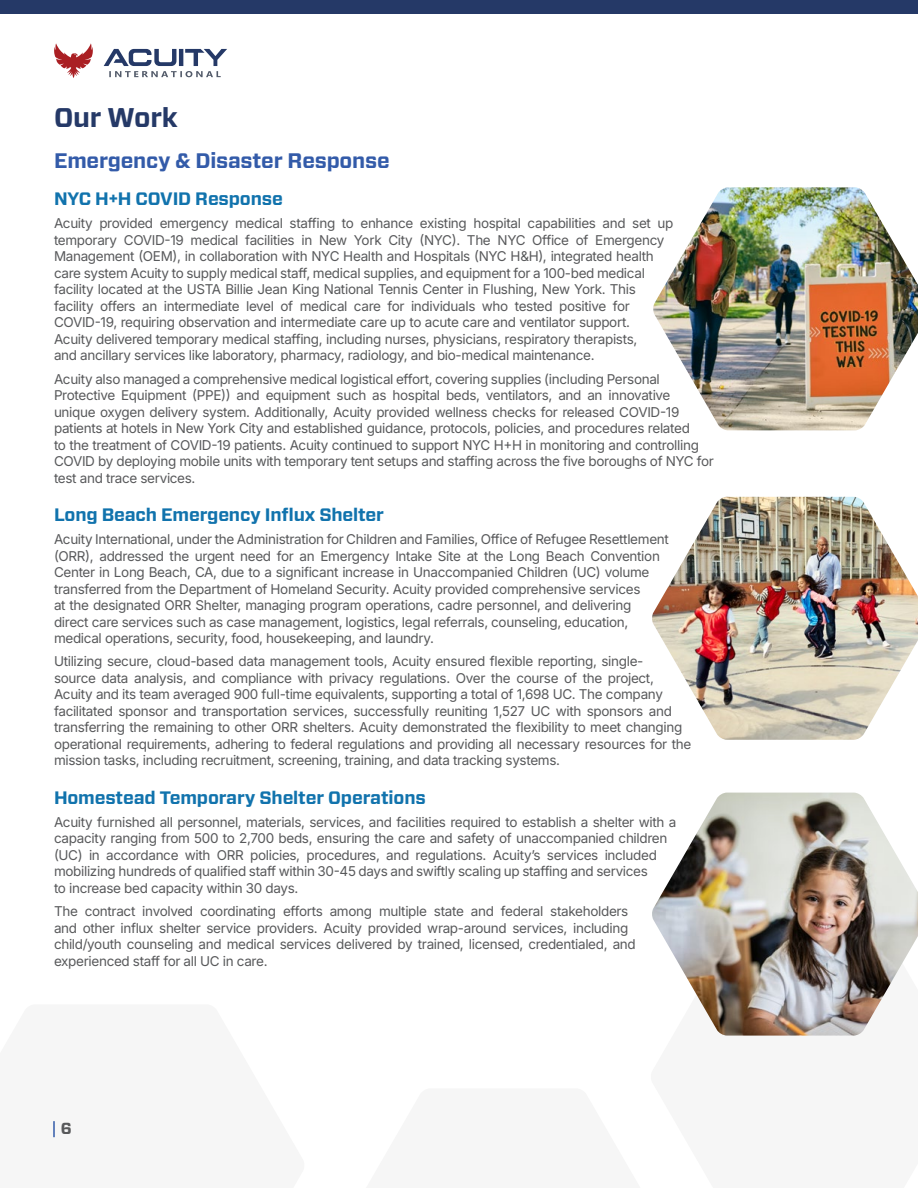
<style>
.page{position:relative;width:918px;height:1188px;background:#fff}
.page>*{position:absolute;margin:0;border:0;box-sizing:border-box;transform-origin:0 0}
.t1{font:700 27px "Forza";letter-spacing:-.01em;color:#253967}
.t2{font:700 21px "Forza";letter-spacing:-.01em;color:#335ba9}
.t3{font:700 18px "Forza";letter-spacing:-.01em;color:#1173ad}
.t4{font:700 16.05px "Forza";color:#58595b}
.t5{font:13.5px/16.5px "Inter";letter-spacing:-.025em;color:#58595b}
</style>
<div class="page">
<img style="left:652px;top:793px;width:266px;height:243px">
<img style="left:653px;top:187px;width:265px;height:243px">
<img style="left:652px;top:497px;width:266px;height:243px">
<div style="left:0;top:0;width:918px;height:14px;background:#253967"></div>
<svg style="left:53px;top:1121px;width:2px;height:16px"></svg>
<svg style="left:54px;top:43px;width:39px;height:35px"></svg>
<svg style="left:104px;top:49px;width:123px;height:28px"></svg>
<h1 class="t1" style="left:54px;top:99px;width:125px">Our Work</h1>
<h2 class="t2" style="left:54px;top:147px;width:337px">Emergency &amp; Disaster Response</h2>
<h3 class="t3" style="left:54px;top:187px;width:230px">NYC H+H COVID Response</h3>
<p class="t5" style="left:54px;top:215px;width:621px">Acuity provided emergency medical staffing to enhance existing hospital capabilities and set up temporary COVID-19 medical facilities in New York City (NYC). The NYC Office of Emergency Management (OEM), in collaboration with NYC Health and Hospitals (NYC H&amp;H), integrated health care system Acuity to supply medical staff, medical supplies, and equipment for a 100-bed medical facility located at the USTA Billie Jean King National Tennis Center in Flushing, New York. This facility offers an intermediate level of medical care for individuals who tested positive for COVID-19, requiring observation and intermediate care up to acute care and ventilator support.<br>Acuity delivered temporary medical staffing, including nurses, physicians, respiratory therapists,<br>and ancillary services like laboratory, pharmacy, radiology, and bio-medical maintenance.</p>
<p class="t5" style="left:54px;top:370px;width:661px">Acuity also managed a comprehensive medical logistical effort, covering supplies (including Personal Protective Equipment (PPE)) and equipment such as hospital beds, ventilators, and an innovative unique oxygen delivery system. Additionally, Acuity provided wellness checks for released COVID-19 patients at hotels in New York City and established guidance, protocols, policies, and procedures related<br>to the treatment of COVID-19 patients. Acuity continued to support NYC H+H in monitoring and controlling COVID by deploying mobile units with temporary tent setups and staffing across the five boroughs of NYC for test and trace services.</p>
<h3 class="t3" style="left:54px;top:502px;width:332px">Long Beach Emergency Influx Shelter</h3>
<p class="t5" style="left:54px;top:530px;width:616px">Acuity International, under the Administration for Children and Families, Office of Refugee Resettlement (ORR), addressed the urgent need for an Emergency Intake Site at the Long Beach Convention Center in Long Beach, CA, due to a significant increase in Unaccompanied Children (UC) volume transferred from the Department of Homeland Security. Acuity provided comprehensive services<br>at the designated ORR Shelter, managing program operations, cadre personnel, and delivering direct care services such as case management, logistics, legal referrals, counseling, education, medical operations, security, food, housekeeping, and laundry.</p>
<p class="t5" style="left:54px;top:653px;width:639px">Utilizing secure, cloud-based data management tools, Acuity ensured flexible reporting, single-<br>source data analysis, and compliance with privacy regulations. Over the course of the project, Acuity and its team averaged 900 full-time equivalents, supporting a total of 1,698 UC. The company facilitated sponsor and transportation services, successfully reuniting 1,527 UC with sponsors and transferring the remaining to other ORR shelters. Acuity demonstrated the flexibility to meet changing operational requirements, adhering to federal regulations and providing all necessary resources for the mission tasks, including recruitment, screening, training, and data tracking systems.</p>
<h3 class="t3" style="left:54px;top:785px;width:373px">Homestead Temporary Shelter Operations</h3>
<p class="t5" style="left:54px;top:813px;width:624px">Acuity furnished all personnel, materials, services, and facilities required to establish a shelter with a capacity ranging from 500 to 2,700 beds, ensuring the care and safety of unaccompanied children (UC) in accordance with ORR policies, procedures, and regulations. Acuity’s services included mobilizing hundreds of qualified staff within 30-45 days and swiftly scaling up staffing and services<br>to increase bed capacity within 30 days.</p>
<p class="t5" style="left:54px;top:902px;width:583px">The contract involved coordinating efforts among multiple state and federal stakeholders and other influx shelter service providers. Acuity provided wrap-around services, including child/youth counseling and medical services delivered by trained, licensed, credentialed, and experienced staff for all UC in care.</p>
<p class="t4" style="left:61px;top:1118px;width:13px">6</p>
</div>
